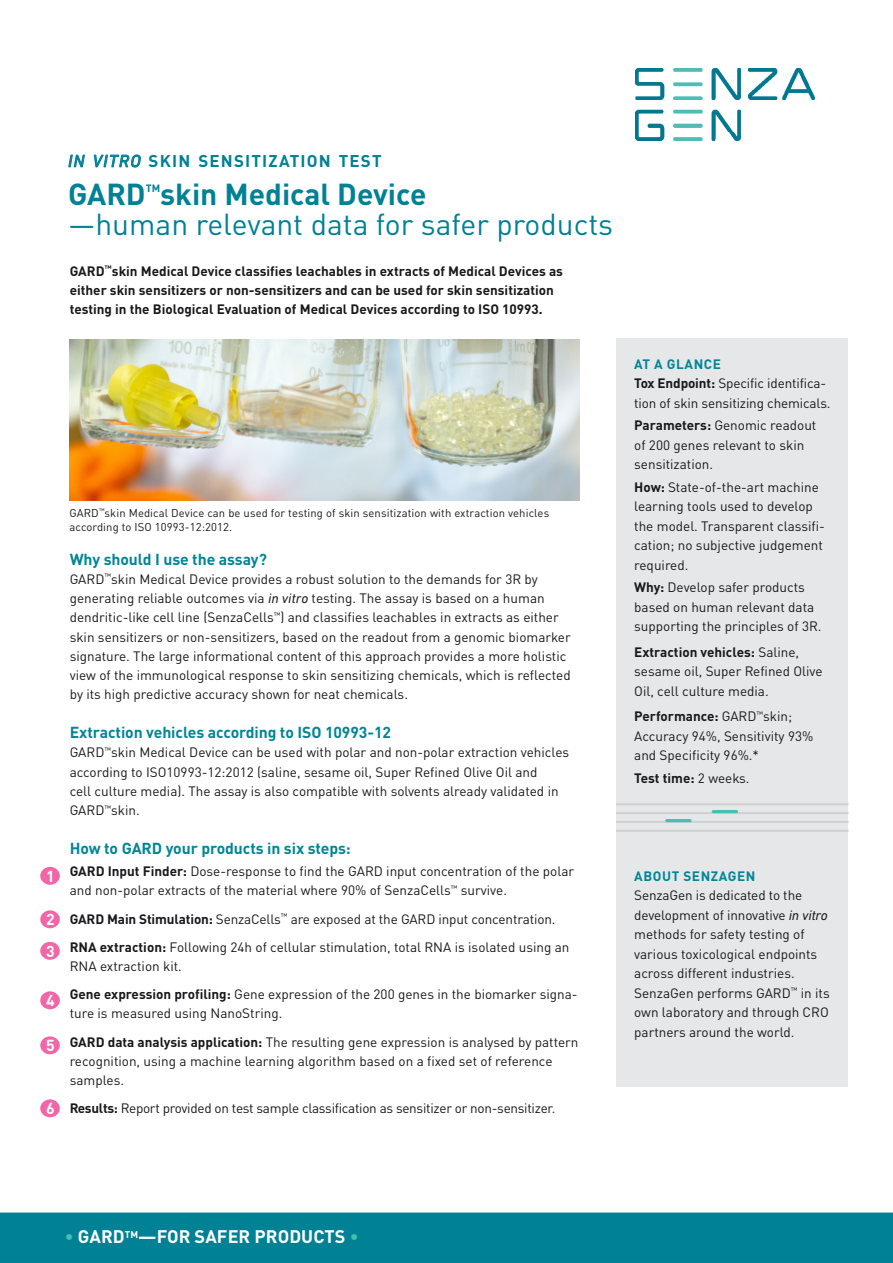
<style>
.page{position:relative;width:893px;height:1263px;background:#fff}
.page>*{position:absolute;margin:0;border:0;box-sizing:border-box;transform-origin:0 0}
.t1{font:30px "DIN Pro";color:#008194}
.t2{font:700 30px "DIN Pro";color:#008194}
.t3{font:700 18px "DIN Pro";letter-spacing:.005em;color:#fff}
.t4{font:700 16.8px "DIN Pro";letter-spacing:.07em;color:#008194}
.t5{font:700 15.75px "DIN Pro";letter-spacing:-.005em;color:#008695}
.t6{font:700 15.75px "DIN Pro";color:#fff}
.t7{font:13.5px/19.5px "DIN Pro";color:#19191d}
.t8{font:700 13.5px/19.2px "DIN Pro";color:#19191d}
.t9{font:13.5px "DIN Pro";letter-spacing:-.02em;color:#19191d}
.t10{font:700 13.5px "DIN Pro";letter-spacing:.04em;color:#008695}
.t11{font:11.25px/13.5px "DIN Pro";letter-spacing:.01em;color:#19191d}
.t12{font:700 10.5px "DIN Pro";color:#008194}
.s1{font-family:"DIN Next CYR";font-weight:400;font-style:italic;font-size:17.4px}
.s2{font-family:"DIN Next CYR";font-style:italic;font-size:13.95px}
.s3{font-weight:700}
.s4{font-weight:400}
.s5{font-weight:400;color:#44bfb2}
</style>
<div class="page">
<div style="left:617px;top:338px;width:231px;height:748px;background:#e6e7e9"></div>
<svg style="left:68px;top:154px;width:17px;height:14px"></svg>
<svg style="left:94px;top:154px;width:47px;height:14px"></svg>
<img style="left:635px;top:68px;width:179px;height:73px">
<svg style="left:617px;top:803px;width:231px;height:2px"></svg>
<svg style="left:617px;top:821px;width:231px;height:2px"></svg>
<svg style="left:617px;top:830px;width:231px;height:2px"></svg>
<svg style="left:617px;top:812px;width:231px;height:2px"></svg>
<hr style="left:712px;top:810px;width:26px;height:3px;background:#43bfb5;border-radius:2px">
<hr style="left:665px;top:819px;width:26px;height:3px;background:#43bfb5;border-radius:2px">
<div style="left:40px;top:867px;width:20px;height:18px;background:#f166a7;border-radius:50%"></div>
<div style="left:40px;top:942px;width:20px;height:18px;background:#f166a7;border-radius:50%"></div>
<div style="left:40px;top:910px;width:20px;height:18px;background:#f166a7;border-radius:50%"></div>
<div style="left:40px;top:991px;width:20px;height:18px;background:#f166a7;border-radius:50%"></div>
<div style="left:40px;top:1036px;width:20px;height:18px;background:#f166a7;border-radius:50%"></div>
<div style="left:40px;top:1099px;width:20px;height:18px;background:#f166a7;border-radius:50%"></div>
<img style="left:70px;top:339px;width:510px;height:161px">
<div style="left:0;top:1212px;width:893px;height:51px;background:#008194"></div>
<p class="t4" style="left:68px;top:147px;width:315px"><span class="s1">IN VITRO</span> SKIN SENSITIZATION TEST</p>
<p class="t2" style="left:68px;top:170px;width:79px">GARD</p>
<p class="t12" style="left:146px;top:179px;width:16px">TM</p>
<p class="t2" style="left:160px;top:170px;width:268px">skin Medical Device</p>
<p class="t1" style="left:68px;top:201px;width:547px">—human relevant data for safer products</p>
<p class="t8" style="left:70px;top:259px;width:495px">GARD<sup>™</sup>skin Medical Device classifies leachables in extracts of Medical Devices as either skin sensitizers or non-sensitizers and can be used for skin sensitization testing in the Biological Evaluation of Medical Devices according to ISO 10993.</p>
<p class="t6" style="left:46px;top:863px;width:10px">1</p>
<p class="t6" style="left:46px;top:906px;width:10px">2</p>
<p class="t6" style="left:46px;top:938px;width:10px">3</p>
<p class="t6" style="left:46px;top:987px;width:10px">4</p>
<p class="t6" style="left:46px;top:1032px;width:10px">5</p>
<p class="t6" style="left:46px;top:1095px;width:10px">6</p>
<p class="t11" style="left:70px;top:505px;width:481px">GARD<sup>™</sup>skin Medical Device can be used for testing of skin sensitization with extraction vehicles according to ISO 10993-12:2012.</p>
<p class="t5" style="left:70px;top:546px;width:199px">Why should I use the assay?</p>
<p class="t7" style="left:70px;top:568px;width:503px">GARD<sup>™</sup>skin Medical Device provides a robust solution to the demands for 3R by generating reliable outcomes via <span class="s2">in vitro</span> testing. The assay is based on a human dendritic-like cell line (SenzaCells<sup>™</sup>) and classifies leachables in extracts as either skin sensitizers or non-sensitizers, based on the readout from a genomic biomarker signature. The large informational content of this approach provides a more holistic view of the immunological response to skin sensitizing chemicals, which is reflected by its high predictive accuracy shown for neat chemicals.</p>
<p class="t5" style="left:70px;top:719px;width:323px">Extraction vehicles according to ISO 10993-12</p>
<p class="t7" style="left:70px;top:742px;width:501px">GARD<sup>™</sup>skin Medical Device can be used with polar and non-polar extraction vehicles according to ISO10993-12:2012 (saline, sesame oil, Super Refined Olive Oil and<br>cell culture media). The assay is also compatible with solvents already validated in GARD<sup>™</sup>skin.</p>
<p class="t5" style="left:70px;top:835px;width:283px">How to GARD your products in six steps:</p>
<p class="t7" style="left:70px;top:860px;width:506px"><span class="s3">GARD Input Finder:</span> Dose-response to find the GARD input concentration of the polar and non-polar extracts of the material where 90% of SenzaCells<sup>™</sup> survive.</p>
<p class="t7" style="left:70px;top:908px;width:487px"><span class="s3">GARD Main Stimulation:</span> SenzaCells<sup>™</sup> are exposed at the GARD input concentration.</p>
<p class="t7" style="left:70px;top:936px;width:501px"><span class="s3">RNA extraction:</span> Following 24h of cellular stimulation, total RNA is isolated using an<br>RNA extraction kit.</p>
<p class="t7" style="left:70px;top:983px;width:509px"><span class="s3">Gene expression profiling:</span> Gene expression of the 200 genes in the biomarker signa&shy;ture is measured using NanoString.</p>
<p class="t7" style="left:70px;top:1031px;width:510px"><span class="s3">GARD data analysis application:</span> The resulting gene expression is analysed by pattern recognition, using a machine learning algorithm based on a fixed set of reference samples.</p>
<p class="t9" style="left:70px;top:1098px;width:487px"><span class="s3">Results:</span> Report provided on test sample classification as sensitizer or non-sensitizer.</p>
<p class="t10" style="left:634px;top:353px;width:88px">AT A GLANCE</p>
<p class="t7" style="left:634px;top:372px;width:198px"><span class="s3">Tox Endpoint:</span> Specific identifica&shy;tion of skin sensitizing chemicals.</p>
<p class="t7" style="left:634px;top:414px;width:184px"><span class="s3">Parameters:</span> Genomic readout of 200 genes relevant to skin sensitization.</p>
<p class="t7" style="left:634px;top:476px;width:192px"><span class="s3">How:</span> State-of-the-art machine learning tools used to develop the model. Transparent classifi&shy;cation; no subjective judgement required.</p>
<p class="t7" style="left:634px;top:576px;width:189px"><span class="s3">Why:</span> Develop safer products based on human relevant data supporting the principles of 3R.</p>
<p class="t7" style="left:634px;top:641px;width:190px"><span class="s3">Extraction vehicles:</span> Saline, sesame oil, Super Refined Olive<br>Oil, cell culture media.</p>
<p class="t8" style="left:634px;top:705px;width:159px">Performance: <span class="s4">GARD</span><sup>™</sup><span class="s4">skin;</span></p>
<p class="t7" style="left:634px;top:725px;width:181px">Accuracy 94%, Sensitivity 93% and Specificity 96%.*</p>
<p class="t8" style="left:634px;top:767px;width:117px">Test time: <span class="s4">2 weeks.</span></p>
<p class="t10" style="left:634px;top:864px;width:123px">ABOUT SENZAGEN</p>
<p class="t7" style="left:634px;top:884px;width:197px">SenzaGen is dedicated to the development of innovative <span class="s2">in vitro </span>methods for safety testing of various toxicological endpoints across different industries.<br>SenzaGen performs GARD<sup>™</sup> in its own laboratory and through CRO partners around the world.</p>
<p class="t3" style="left:64px;top:1221px;width:296px"><span class="s5">•</span> GARD<sup>TM</sup>—FOR SAFER PRODUCTS <span class="s5">•</span></p>
</div>
